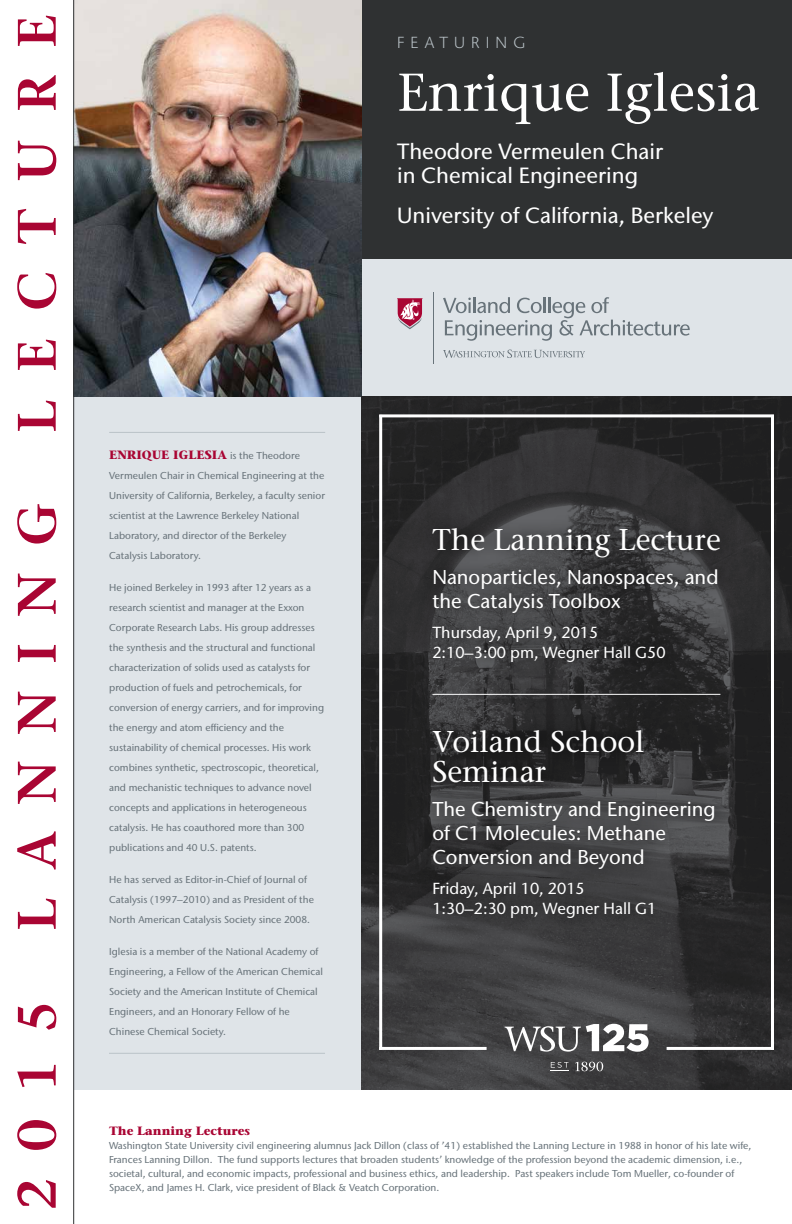
<style>
.page{position:relative;width:792px;height:1224px;background:#fff}
.page>*{position:absolute;margin:0;border:0;box-sizing:border-box;transform-origin:0 0}
.t1{font:600 54px "Stone Serif Std";letter-spacing:.5em;color:#a90533}
.t2{font:500 53px "Stone Serif Std";color:#fff}
.t3{font:500 30px/30px "Stone Serif Std";color:#fff}
.t4{font:500 22px/24px "Stone Sans IIITC Std";color:#fff}
.t5{font:500 20px/24px "Stone Sans IIITC Std";color:#fff}
.t6{font:500 16px/20px "Stone Sans IIITC Std";color:#fff}
.t7{font:300 16px "Stone Sans IIITC Std";letter-spacing:.385em;color:#bac3c8}
.t8{font:700 12px "Stone Serif Std";color:#a90533}
.t9{font:500 10px/20px "Stone Sans IIITC Std";color:#68737a}
.s1{font-family:"Stone Sans IIITC Std";font-weight:500;font-size:10px;color:#68737a}
</style>
<div class="page">
<div style="left:73px;top:259px;width:719px;height:831px;background:#dfe4e8"></div>
<div style="left:73px;top:0;width:719px;height:259px;background:#2f3132"></div>
<img style="left:74px;top:0;width:287px;height:396px">
<hr style="left:73px;top:0;width:1px;height:1224px;background:#2f3132">
<img style="left:361px;top:396px;width:431px;height:694px">
<svg style="left:417px;top:512px;width:319px;height:421px;background:#373739"></svg>
<hr style="left:432px;top:694px;width:288px;height:1px;background:#fff">
<hr style="left:771px;top:415px;width:3px;height:635px;background:#fff">
<svg style="left:505px;top:1024px;width:144px;height:28px;background:#89898a"></svg>
<svg style="left:575px;top:1062px;width:28px;height:9px"></svg>
<svg style="left:550px;top:1062px;width:18px;height:9px"></svg>
<hr style="left:667px;top:1047px;width:107px;height:3px;background:#fff">
<hr style="left:109px;top:432px;width:216px;height:1px;background:#bac3c8">
<hr style="left:109px;top:1053px;width:216px;height:1px;background:#bac3c8">
<hr style="left:379px;top:415px;width:3px;height:635px;background:#fff">
<hr style="left:379px;top:1047px;width:108px;height:3px;background:#fff">
<hr style="left:379px;top:414px;width:395px;height:3px;background:#fff">
<hr style="left:433px;top:292px;width:1px;height:72px;background:#68737a">
<svg style="left:443px;top:297px;width:247px;height:44px"></svg>
<svg style="left:397px;top:298px;width:26px;height:31px"></svg>
<svg style="left:443px;top:350px;width:142px;height:8px"></svg>
<h1 class="t1" style="left:5px;top:433px;width:420px;rotate:-90deg">LECTURE</h1>
<h1 class="t1" style="left:5px;top:931px;width:430px;rotate:-90deg">LANNING</h1>
<h1 class="t1" style="left:5px;top:1210px;width:211px;rotate:-90deg">2015</h1>
<h3 class="t7" style="left:397px;top:33px;width:130px">FEATURING</h3>
<h2 class="t2" style="left:397px;top:61px;width:364px">Enrique Iglesia</h2>
<h3 class="t4" style="left:397px;top:139px;width:267px">Theodore Vermeulen Chair in Chemical Engineering</h3>
<h3 class="t4" style="left:397px;top:203px;width:318px">University of California, Berkeley</h3>
<p class="t8" style="left:109px;top:448px;width:192px">ENRIQUE IGLESIA <span class="s1">is the Theodore</span></p>
<p class="t9" style="left:109px;top:466px;width:217px">Vermeulen Chair in Chemical Engineering at the University of California, Berkeley, a faculty senior scientist at the Lawrence Berkeley National Laboratory, and director of the Berkeley Catalysis Laboratory.</p>
<p class="t9" style="left:109px;top:578px;width:216px">He joined Berkeley in 1993 after 12 years as a research scientist and manager at the Exxon Corporate Research Labs. His group addresses the synthesis and the structural and functional characterization of solids used as catalysts for production of fuels and petrochemicals, for conversion of energy carriers, and for improving the energy and atom efficiency and the sustainability of chemical processes. His work combines synthetic, spectroscopic, theoretical, and mechanistic techniques to advance novel concepts and applications in heterogeneous catalysis. He has coauthored more than 300 publications and 40 U.S. patents.</p>
<p class="t9" style="left:109px;top:870px;width:206px">He has served as Editor-in-Chief of Journal of<br>Catalysis (1997–2010) and as President of the<br>North American Catalysis Society since 2008.</p>
<p class="t9" style="left:109px;top:942px;width:215px">Iglesia is a member of the National Academy of Engineering, a Fellow of the American Chemical Society and the American Institute of Chemical Engineers, and an Honorary Fellow of he Chinese Chemical Society.</p>
<h3 class="t3" style="left:432px;top:524px;width:290px">The Lanning Lecture</h3>
<h3 class="t5" style="left:432px;top:565px;width:288px">Nanoparticles, Nanospaces, and the Catalysis Toolbox</h3>
<h3 class="t6" style="left:432px;top:622px;width:235px">Thursday, April 9, 2015<br>2:10–3:00 pm, Wegner Hall G50</h3>
<h3 class="t3" style="left:432px;top:726px;width:214px">Voiland School<br>Seminar</h3>
<h3 class="t5" style="left:432px;top:797px;width:285px">The Chemistry and Engineering of C1 Molecules: Methane<br>Conversion and Beyond</h3>
<h3 class="t6" style="left:432px;top:878px;width:225px">Friday, April 10, 2015<br>1:30–2:30 pm, Wegner Hall G1</h3>
<p class="t8" style="left:109px;top:1123px;width:143px">The Lanning Lectures</p>
<p class="t9" style="left:109px;top:1138px;width:644px;line-height:14px">Washington State University civil engineering alumnus Jack Dillon (class of ’41) established the Lanning Lecture in 1988 in honor of his late wife, Frances Lanning Dillon. The fund supports lectures that broaden students’ knowledge of the profession beyond the academic dimension, i.e., societal, cultural, and economic impacts, professional and business ethics, and leadership. Past speakers include Tom Mueller, co-founder of SpaceX, and James H. Clark, vice president of Black &amp; Veatch Corporation.</p>
</div>
